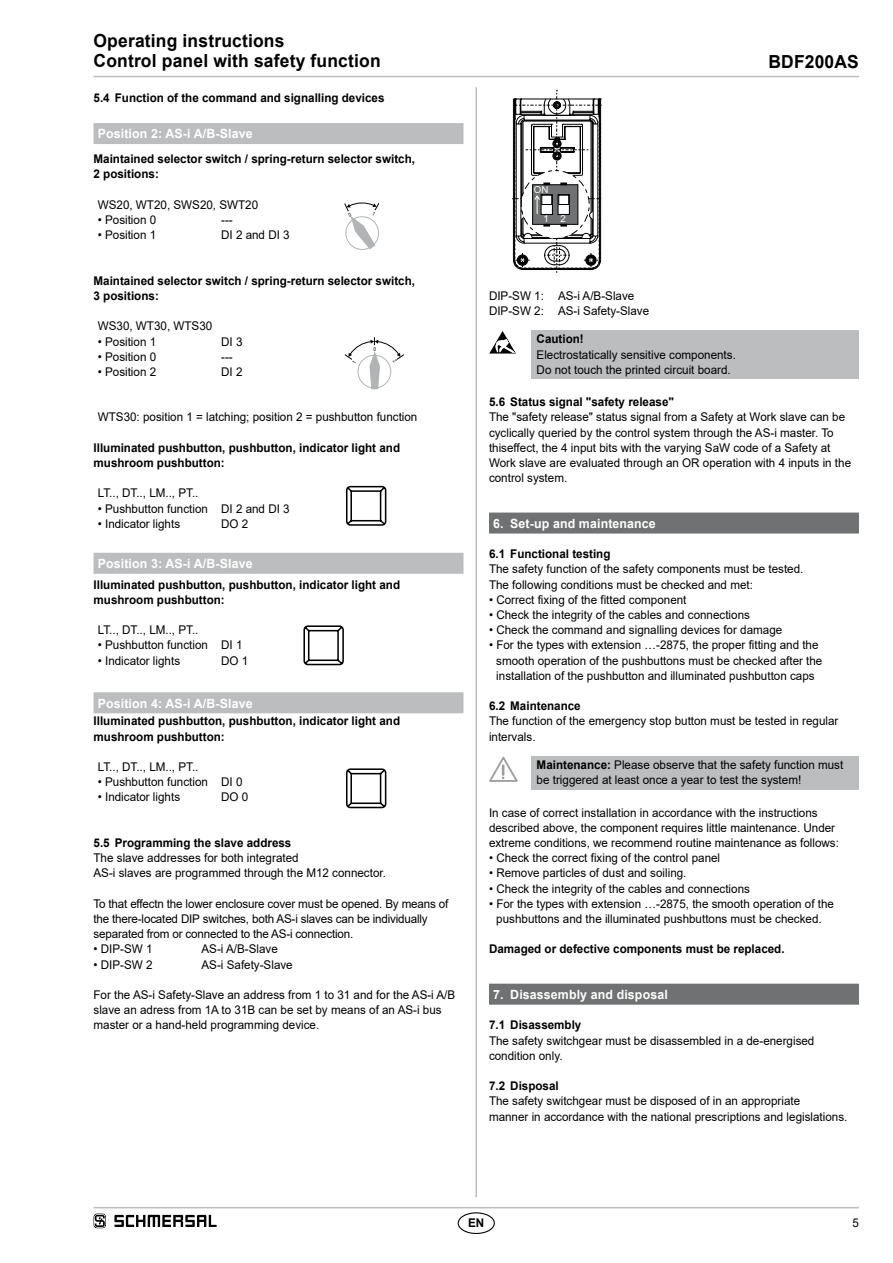
<style>
.page{position:relative;width:893px;height:1263px;background:#fff}
.page>*{position:absolute;margin:0;border:0;box-sizing:border-box;transform-origin:0 0}
.t1{font:700 18px/20.2px "Arial";letter-spacing:.01em;color:#000}
.t2{font:700 12.75px "Arial";letter-spacing:.01em;color:#fff}
.t3{font:12px/15.1px "Arial";color:#000}
.t4{font:700 12px/15.1px "Arial";color:#000}
.t5{font:9.6px "Arial";color:#fff}
.t6{font:9px "Isonorm 3098";color:#000}
.s1{font-weight:700}
</style>
<div class="page">
<hr style="left:94px;top:1207px;width:765px;height:1px;background:#bbbdbe">
<hr style="left:94px;top:76px;width:765px;height:1px;background:#bbbdbe">
<hr style="left:475px;top:87px;width:2px;height:1110px;background:#bbbdbe">
<div style="left:458px;top:1212px;width:37px;height:22px;border:1px solid #000;border-radius:50%"></div>
<svg style="left:94px;top:1213px;width:12px;height:15px"></svg>
<svg style="left:114px;top:1215px;width:103px;height:12px"></svg>
<div style="left:94px;top:123px;width:369px;height:21px;background:#bbbdbe"></div>
<div style="left:94px;top:553px;width:369px;height:21px;background:#bbbdbe"></div>
<div style="left:94px;top:692px;width:369px;height:21px;background:#bbbdbe"></div>
<svg style="left:346px;top:485px;width:41px;height:41px"></svg>
<svg style="left:303px;top:625px;width:41px;height:41px"></svg>
<svg style="left:346px;top:768px;width:41px;height:41px"></svg>
<div style="left:489px;top:512px;width:370px;height:21px;background:#707172"></div>
<div style="left:489px;top:984px;width:370px;height:21px;background:#707172"></div>
<svg style="left:512px;top:90px;width:90px;height:183px"></svg>
<div style="left:531px;top:330px;width:328px;height:49px;background:#bbbdbe"></div>
<svg style="left:489px;top:331px;width:27px;height:23px"></svg>
<div style="left:531px;top:756px;width:328px;height:34px;background:#bbbdbe"></div>
<svg style="left:489px;top:756px;width:29px;height:26px"></svg>
<svg style="left:344px;top:203px;width:36px;height:47px"></svg>
<svg style="left:344px;top:337px;width:60px;height:52px"></svg>
<h1 class="t1" style="left:94px;top:31px;width:289px">Operating instructions<br>Control panel with safety function</h1>
<p class="t4" style="left:94px;top:91px;width:292px">5.4 Function of the command and signalling devices</p>
<p class="t2" style="left:98px;top:125px;width:156px">Position 2: AS-i A/B-Slave</p>
<p class="t4" style="left:94px;top:151px;width:323px">Maintained selector switch / spring-return selector switch,<br>2 positions:</p>
<p class="t3" style="left:98px;top:197px;width:162px">WS20, WT20, SWS20, SWT20</p>
<p class="t3" style="left:98px;top:212px;width:60px">• Position 0</p>
<p class="t3" style="left:221px;top:212px;width:13px">---</p>
<p class="t3" style="left:98px;top:227px;width:60px">• Position 1</p>
<p class="t3" style="left:221px;top:227px;width:70px">DI 2 and DI 3</p>
<p class="t4" style="left:94px;top:273px;width:323px">Maintained selector switch / spring-return selector switch,<br>3 positions:</p>
<p class="t3" style="left:98px;top:318px;width:116px">WS30, WT30, WTS30</p>
<p class="t3" style="left:98px;top:334px;width:60px">• Position 1</p>
<p class="t3" style="left:221px;top:334px;width:23px">DI 3</p>
<p class="t6" style="left:374px;top:343px;width:4px">0</p>
<p class="t3" style="left:98px;top:349px;width:60px">• Position 0</p>
<p class="t3" style="left:221px;top:349px;width:13px">---</p>
<p class="t3" style="left:98px;top:364px;width:60px">• Position 2</p>
<p class="t3" style="left:221px;top:364px;width:23px">DI 2</p>
<p class="t3" style="left:98px;top:410px;width:321px">WTS30: position 1 = latching; position 2 = pushbutton function</p>
<p class="t4" style="left:94px;top:440px;width:308px">Illuminated pushbutton, pushbutton, indicator light and mushroom pushbutton:</p>
<p class="t3" style="left:98px;top:486px;width:98px">LT.. , DT.. , LM.. , PT..</p>
<p class="t3" style="left:98px;top:501px;width:193px">• Pushbutton function DI 2 and DI 3</p>
<p class="t3" style="left:98px;top:516px;width:84px">• Indicator lights</p>
<p class="t3" style="left:221px;top:516px;width:29px">DO 2</p>
<p class="t2" style="left:98px;top:555px;width:156px">Position 3: AS-i A/B-Slave</p>
<p class="t4" style="left:94px;top:577px;width:308px">Illuminated pushbutton, pushbutton, indicator light and mushroom pushbutton:</p>
<p class="t3" style="left:98px;top:622px;width:98px">LT.. , DT.. , LM.. , PT..</p>
<p class="t3" style="left:98px;top:638px;width:146px">• Pushbutton function DI 1</p>
<p class="t3" style="left:98px;top:653px;width:84px">• Indicator lights</p>
<p class="t3" style="left:221px;top:653px;width:29px">DO 1</p>
<p class="t2" style="left:98px;top:694px;width:156px">Position 4: AS-i A/B-Slave</p>
<p class="t4" style="left:94px;top:714px;width:308px">Illuminated pushbutton, pushbutton, indicator light and mushroom pushbutton:</p>
<p class="t3" style="left:98px;top:759px;width:98px">LT.. , DT.. , LM.. , PT..</p>
<p class="t3" style="left:98px;top:774px;width:146px">• Pushbutton function DI 0</p>
<p class="t3" style="left:98px;top:789px;width:84px">• Indicator lights</p>
<p class="t3" style="left:221px;top:789px;width:29px">DO 0</p>
<p class="t4" style="left:94px;top:835px;width:199px">5.5 Programming the slave address</p>
<p class="t3" style="left:94px;top:850px;width:292px">The slave addresses for both integrated<br>AS-i slaves are programmed through the M12 connector.</p>
<p class="t3" style="left:94px;top:896px;width:356px">To that effectn the lower enclosure cover must be opened. By means of the there-located DIP switches, both AS-i slaves can be individually separated from or connected to the AS-i connection.</p>
<p class="t3" style="left:94px;top:941px;width:61px">• DIP-SW 1</p>
<p class="t3" style="left:202px;top:941px;width:78px">AS-i A/B-Slave</p>
<p class="t3" style="left:94px;top:957px;width:61px">• DIP-SW 2</p>
<p class="t3" style="left:202px;top:957px;width:93px">AS-i Safety-Slave</p>
<p class="t3" style="left:94px;top:987px;width:363px">For the AS-i Safety-Slave an address from 1 to 31 and for the AS-i A/B slave an adress from 1A to 31B can be set by means of an AS-i bus master or a hand-held programming device.</p>
<p class="t5" style="left:534px;top:184px;width:16px">ON</p>
<p class="t5" style="left:543px;top:213px;width:24px">1 2</p>
<h1 class="t1" style="left:768px;top:52px;width:92px">BDF200AS</h1>
<p class="t3" style="left:489px;top:288px;width:162px">DIP-SW 1: AS-i A/B-Slave<br>DIP-SW 2: AS-i Safety-Slave</p>
<p class="t4" style="left:537px;top:332px;width:49px">Caution!</p>
<p class="t3" style="left:537px;top:347px;width:199px">Electrostatically sensitive components.<br>Do not touch the printed circuit board.</p>
<p class="t4" style="left:489px;top:395px;width:186px">5.6 Status signal "safety release"</p>
<p class="t3" style="left:489px;top:410px;width:364px">The "safety release" status signal from a Safety at Work slave can be cyclically queried by the control system through the AS-i master. To thiseffect, the 4 input bits with the varying SaW code of a Safety at Work slave are evaluated through an OR operation with 4 inputs in the control system.</p>
<p class="t2" style="left:493px;top:514px;width:164px">6. Set-up and maintenance</p>
<p class="t4" style="left:489px;top:547px;width:123px">6.1 Functional testing</p>
<p class="t3" style="left:489px;top:562px;width:314px">The safety function of the safety components must be tested.<br>The following conditions must be checked and met:</p>
<p class="t3" style="left:489px;top:592px;width:199px">• Correct fixing of the fitted component</p>
<p class="t3" style="left:489px;top:607px;width:262px">• Check the integrity of the cables and connections</p>
<p class="t3" style="left:489px;top:622px;width:295px">• Check the command and signalling devices for damage</p>
<p class="t3" style="left:496px;top:638px;width:328px;text-indent:-7px">• For the types with extension …-2875, the proper fitting and the smooth operation of the pushbuttons must be checked after the installation of the pushbutton and illuminated pushbutton caps</p>
<p class="t4" style="left:489px;top:698px;width:93px">6.2 Maintenance</p>
<p class="t3" style="left:489px;top:713px;width:351px">The function of the emergency stop button must be tested in regular intervals.</p>
<p class="t3" style="left:537px;top:757px;width:308px"><span class="s1">Maintenance:</span> Please observe that the safety function must be triggered at least once a year to test the system!</p>
<p class="t3" style="left:489px;top:805px;width:351px">In case of correct installation in accordance with the instructions described above, the component requires little maintenance. Under extreme conditions, we recommend routine maintenance as follows:</p>
<p class="t3" style="left:489px;top:850px;width:233px">• Check the correct fixing of the control panel</p>
<p class="t3" style="left:489px;top:865px;width:197px">• Remove particles of dust and soiling.</p>
<p class="t3" style="left:489px;top:881px;width:262px">• Check the integrity of the cables and connections</p>
<p class="t3" style="left:489px;top:896px;width:347px;text-align:center">• For the types with extension …-2875, the smooth operation of the pushbuttons and the illuminated pushbuttons must be checked.</p>
<p class="t4" style="left:489px;top:942px;width:297px">Damaged or defective components must be replaced.</p>
<p class="t2" style="left:493px;top:985px;width:176px">7. Disassembly and disposal</p>
<p class="t4" style="left:489px;top:1018px;width:94px">7.1 Disassembly</p>
<p class="t3" style="left:489px;top:1033px;width:327px">The safety switchgear must be disassembled in a de-energised condition only.</p>
<p class="t4" style="left:489px;top:1078px;width:71px">7.2 Disposal</p>
<p class="t3" style="left:489px;top:1093px;width:358px">The safety switchgear must be disposed of in an appropriate<br>manner in accordance with the national prescriptions and legislations.</p>
<p class="t4" style="left:468px;top:1215px;width:18px">EN</p>
<p class="t3" style="left:852px;top:1215px;width:8px">5</p>
</div>
